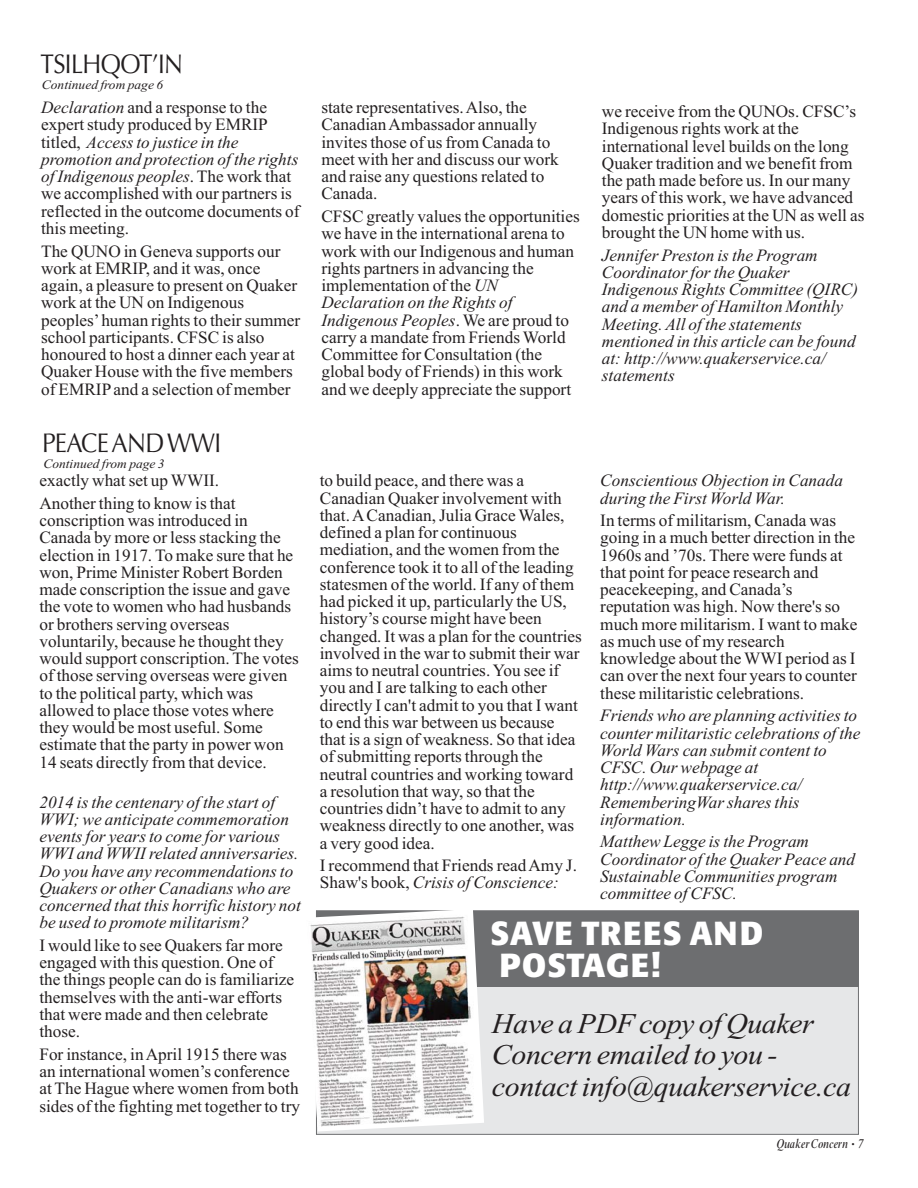
<style>
.page{position:relative;width:918px;height:1188px;background:#fff}
.page>*{position:absolute;margin:0;border:0;box-sizing:border-box;transform-origin:0 0}
.t1{font:700 33px/31.5px "Formata";letter-spacing:.025em;color:#fff}
.t2{font:italic 28.5px/31.5px "Times New Roman";letter-spacing:-.015em;color:#231f20;scale:1.05 1}
.t3{font:27px "Optima";letter-spacing:-.025em;color:#231f20;scale:.9 1}
.t4{font:17.25px/17.2px "Times New Roman";color:#231f20}
.t5{font:italic 17.25px/17.2px "Times New Roman";color:#231f20}
.t6{font:italic condensed 13.05px "Times New Roman";color:#231f20}
.t7{font:italic 12.9px "Times New Roman";color:#231f20;scale:1.05 1}
.s1{font-style:italic}
.s2{font-size:8.7px}
</style>
<div class="page">
<div style="left:317px;top:911px;width:541px;height:223px;background:#e6e7e8"></div>
<div style="left:316px;top:911px;width:543px;height:75px;background:#6d6e70"></div>
<svg style="left:316px;top:910px;width:168px;height:221px"></svg>
<img style="left:310px;top:910px;width:170px;height:217px">
<h3 class="t3" style="left:40px;top:52px;width:160px">TSILHQOT’IN</h3>
<p class="t7" style="left:42px;top:80px;width:117px">Continued from page 6</p>
<p class="t4" style="left:41px;top:100px;width:260px"><span class="s1">Declaration</span> and a response to the expert study produced by EMRIP titled, <span class="s1">Access to justice in the promotion and protection of the rights of Indigenous peoples</span>. The work that we accomplished with our partners is reflected in the outcome documents of this meeting.</p>
<p class="t4" style="left:41px;top:244px;width:261px">The QUNO in Geneva supports our work at EMRIP, and it was, once again, a pleasure to present on Quaker work at the UN on Indigenous peoples’ human rights to their summer school participants. CFSC is also honoured to host a dinner each year at Quaker House with the five members of EMRIP and a selection of member</p>
<h3 class="t3" style="left:42px;top:432px;width:201px">PEACE AND WWI</h3>
<p class="t7" style="left:43px;top:459px;width:117px">Continued from page 3</p>
<p class="t4" style="left:39px;top:471px;width:198px;line-height:22.6px">exactly what set up WWII.<br>Another thing to know is that</p>
<p class="t4" style="left:39px;top:513px;width:261px">conscription was introduced in Canada by more or less stacking the election in 1917. To make sure that he won, Prime Minister Robert Borden made conscription the issue and gave the vote to women who had husbands or brothers serving overseas voluntarily, because he thought they would support conscription. The votes of those serving overseas were given to the political party, which was allowed to place those votes where they would be most useful. Some estimate that the party in power won 14 seats directly from that device.</p>
<p class="t5" style="left:39px;top:795px;width:263px">2014 is the centenary of the start of WWI; we anticipate commemoration events for years to come for various WWI and WWII related anniversaries.<br>Do you have any recommendations to Quakers or other Canadians who are concerned that this horrific history not be used to promote militarism?</p>
<p class="t4" style="left:39px;top:938px;width:256px">I would like to see Quakers far more engaged with this question. One of the things people can do is familiarize themselves with the anti-war efforts that were made and then celebrate those.</p>
<p class="t4" style="left:39px;top:1047px;width:262px">For instance, in April 1915 there was an international women’s conference at The Hague where women from both sides of the fighting met together to try</p>
<p class="t4" style="left:321px;top:100px;width:239px">state representatives. Also, the<br>Canadian Ambassador annually invites those of us from Canada to meet with her and discuss our work and raise any questions related to<br>Canada.</p>
<p class="t4" style="left:321px;top:209px;width:260px">CFSC greatly values the opportunities we have in the international arena to work with our Indigenous and human rights partners in advancing the implementation of the <span class="s1">UN Declaration on the Rights of Indigenous Peoples</span>. We are proud to carry a mandate from Friends World Committee for Consultation (the global body of Friends) in this work and we deeply appreciate the support</p>
<p class="t4" style="left:602px;top:104px;width:264px">we receive from the QUNOs. CFSC’s Indigenous rights work at the international level builds on the long Quaker tradition and we benefit from the path made before us. In our many years of this work, we have advanced domestic priorities at the UN as well as brought the UN home with us.</p>
<p class="t5" style="left:602px;top:248px;width:258px">Jennifer Preston is the Program<br>Coordinator for the Quaker<br>Indigenous Rights Committee (QIRC) and a member of Hamilton Monthly<br>Meeting. All of the statements mentioned in this article can be found at: http://www.quakerservice.ca/ statements</p>
<p class="t4" style="left:320px;top:474px;width:264px">to build peace, and there was a Canadian Quaker involvement with that. A Canadian, Julia Grace Wales, defined a plan for continuous mediation, and the women from the conference took it to all of the leading statesmen of the world. If any of them had picked it up, particularly the US, history’s course might have been changed. It was a plan for the countries involved in the war to submit their war aims to neutral countries. You see if you and I are talking to each other directly I can't admit to you that I want to end this war between us because that is a sign of weakness. So that idea of submitting reports through the neutral countries and working toward a resolution that way, so that the countries didn’t have to admit to any weakness directly to one another, was a very good idea.</p>
<p class="t4" style="left:320px;top:858px;width:259px">I recommend that Friends read Amy J.<br>Shaw's book, <span class="s1">Crisis of Conscience:</span></p>
<p class="t5" style="left:600px;top:474px;width:244px">Conscientious Objection in Canada during the First World War.</p>
<p class="t4" style="left:600px;top:513px;width:259px">In terms of militarism, Canada was going in a much better direction in the 1960s and ’70s. There were funds at that point for peace research and peacekeeping, and Canada’s reputation was high. Now there's so much more militarism. I want to make as much use of my research knowledge about the WWI period as I can over the next four years to counter these militaristic celebrations.</p>
<p class="t5" style="left:600px;top:709px;width:262px">Friends who are planning activities to counter militaristic celebrations of the<br>World Wars can submit content to<br>CFSC. Our webpage at http://www.quakerservice.ca/<br>RememberingWar shares this information.</p>
<p class="t5" style="left:600px;top:835px;width:256px">Matthew Legge is the Program<br>Coordinator of the Quaker Peace and<br>Sustainable Communities program committee of CFSC.</p>
<h1 class="t1" style="left:490px;top:920px;width:274px">SAVE TREES AND<br>POSTAGE!</h1>
<h2 class="t2" style="left:492px;top:1010px;width:344px">Have a PDF copy of Quaker<br>Concern emailed to you - contact info@quakerservice.ca</h2>
<p class="t6" style="left:776px;top:1139px;width:89px">Quaker Concern <span class="s2">•</span> 7</p>
</div>
